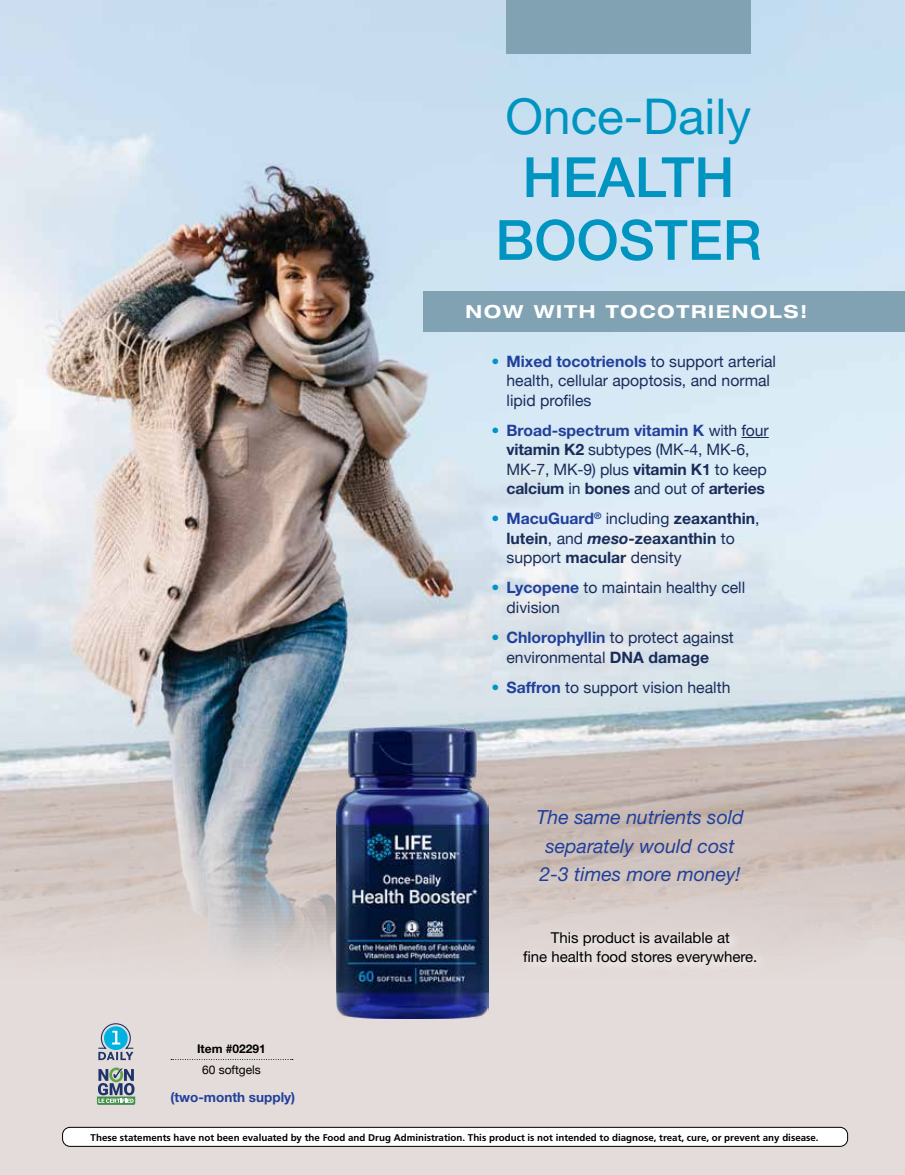
<style>
.page{position:relative;width:905px;height:1175px;background:#fff}
.page>*{position:absolute;margin:0;border:0;box-sizing:border-box;transform-origin:0 0}
.t1{font:500 55.5px/62.7px "Helvetica Neue";color:#0094c1;text-align:center}
.t2{font:49.5px "Helvetica Neue";color:#0094c1}
.t3{font:italic 19.5px/28.5px "Helvetica Neue";color:#21409a}
.t4{font:700 expanded 18px "Helvetica Neue";letter-spacing:.1em;color:#fff}
.t5{font:15.75px/19.5px "Helvetica Neue";color:#1a2d5a}
.t6{font:700 15.75px/19.5px "Helvetica Neue";color:#1a2d5a}
.t7{font:15px/19.5px "Helvetica Neue";color:#000;text-align:center}
.t8{font:700 13.5px "Helvetica Neue";color:#21409a}
.t9{font:700 12px "Helvetica Neue";color:#000}
.t10{font:12px "Helvetica Neue";color:#000}
.t11{font:700 9.75px "Frutiger";color:#000}
.s1{font-weight:700;color:#0094c1}
.s2{font-weight:700;color:#21409a}
.s3{font-weight:700}
.s4{color:#0094c1}
.s5{color:#21409a}
.s6{font-weight:400}
.s7{font-style:italic}
</style>
<div class="page">
<div style="left:0;top:0;width:904px;height:1174px;background:#e4dcda"></div>
<img style="left:0;top:0;width:904px;height:979px">
<div style="left:63px;top:1127px;width:784px;height:19px;background:#fff;border-radius:7px"></div>
<div style="left:62px;top:1126px;width:786px;height:20px;border:1px solid #000;border-radius:7px"></div>
<div style="left:520px;top:927px;width:248px;height:49px;background:#e3dbd9"></div>
<svg style="left:741px;top:437px;width:27px;height:1px"></svg>
<svg style="left:97px;top:1067px;width:38px;height:37px"></svg>
<svg style="left:98px;top:1023px;width:36px;height:37px"></svg>
<img style="left:336px;top:728px;width:152px;height:290px">
<svg style="left:171px;top:1059px;width:122px;height:1px"></svg>
<div style="left:424px;top:291px;width:480px;height:40px;background:#81a2b3"></div>
<div style="left:506px;top:0;width:244px;height:54px;background:#81a2b3"></div>
<h2 class="t2" style="left:505px;top:87px;width:247px">Once-Daily</h2>
<h1 class="t1" style="left:495px;top:145px;width:268px">HEALTH<br>BOOSTER</h1>
<p class="t4" style="left:465px;top:300px;width:343px">NOW WITH TOCOTRIENOLS!</p>
<p class="t5" style="left:506px;top:352px;width:271px;text-indent:-15px"><span class="s1">•</span> <span class="s2">Mixed tocotrienols</span> to support arterial health, cellular apoptosis, and normal lipid profiles</p>
<p class="t5" style="left:506px;top:421px;width:264px;text-indent:-15px"><span class="s1">•</span> <span class="s2">Broad-spectrum vitamin K</span> with four <span class="s3">vitamin K2</span> subtypes (MK-4, MK-6, MK-7, MK-9) plus <span class="s3">vitamin K1</span> to keep <span class="s3">calcium</span> in <span class="s3">bones</span> and out of <span class="s3">arteries</span></p>
<p class="t6" style="left:506px;top:509px;width:254px;text-indent:-15px"><span class="s4">•</span> <span class="s5">MacuGuard</span><sup>®</sup> <span class="s6">including</span> zeaxanthin<span class="s6">, </span>lutein<span class="s6">, and</span> <span class="s7">meso</span>-zeaxanthin <span class="s6">to support</span> macular <span class="s6">density</span></p>
<p class="t5" style="left:506px;top:579px;width:240px;text-indent:-15px"><span class="s1">•</span> <span class="s2">Lycopene</span> to maintain healthy cell division</p>
<p class="t5" style="left:506px;top:628px;width:229px;text-indent:-15px"><span class="s1">•</span> <span class="s2">Chlorophyllin</span> to protect against environmental <span class="s3">DNA damage</span></p>
<p class="t5" style="left:491px;top:678px;width:240px"><span class="s1">•</span> <span class="s2">Saffron</span> to support vision health</p>
<p class="t3" style="left:536px;top:802px;width:209px">The same nutrients sold separately would cost<br>2-3 times more money!</p>
<p class="t9" style="left:197px;top:1041px;width:70px">Item #02291</p>
<p class="t10" style="left:202px;top:1061px;width:60px">60 softgels</p>
<p class="t8" style="left:170px;top:1089px;width:126px">(two-month supply)</p>
<p class="t7" style="left:523px;top:927px;width:236px">This product is available at<br>fine health food stores everywhere.</p>
<p class="t11" style="left:91px;top:1131px;width:729px">These statements have not been evaluated by the Food and Drug Administration. This product is not intended to diagnose, treat, cure, or prevent any disease.</p>
</div>
